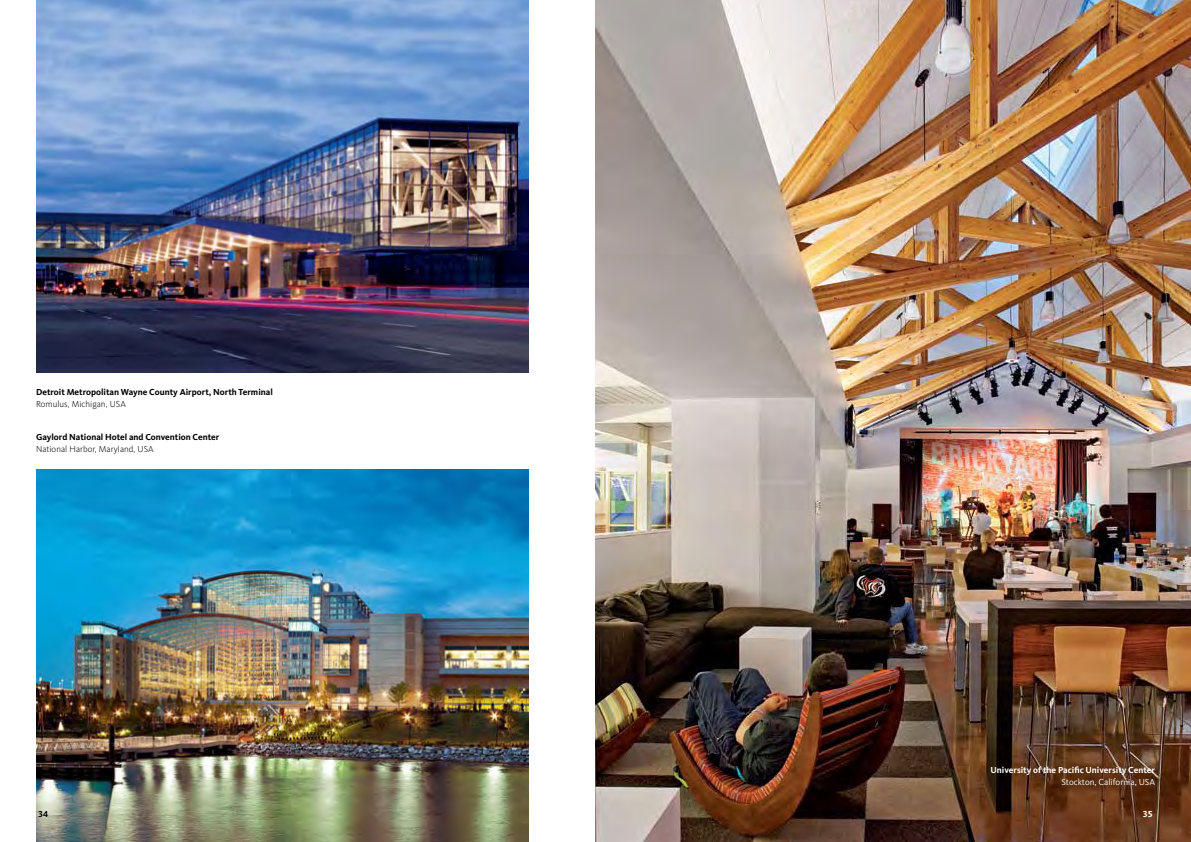
<style>
.page{position:relative;width:1191px;height:842px;background:#fff}
.page>*{position:absolute;margin:0;border:0;box-sizing:border-box;transform-origin:0 0}
.t1{font:700 9px "Kievit OT";color:#000}
.t2{font:300 9px "Kievit OT";letter-spacing:.005em;color:#000}
.t3{font:700 9px "Kievit OT";color:#fff}
.t4{font:9px "Kievit OT";color:#fff}
</style>
<div class="page">
<img style="left:36px;top:469px;width:492px;height:373px">
<img style="left:595px;top:0;width:596px;height:842px">
<img style="left:36px;top:0;width:492px;height:373px">
<p class="t1" style="left:36px;top:387px;width:238px">Detroit Metropolitan Wayne County Airport, North Terminal</p>
<p class="t2" style="left:36px;top:399px;width:92px">Romulus, Michigan, USA</p>
<p class="t1" style="left:36px;top:432px;width:185px">Gaylord National Hotel and Convention Center</p>
<p class="t2" style="left:36px;top:444px;width:119px">National Harbor, Maryland, USA</p>
<p class="t3" style="left:990px;top:765px;width:166px">University of the Pacific University Center</p>
<p class="t4" style="left:1061px;top:777px;width:95px">Stockton, California, USA</p>
<p class="t1" style="left:38px;top:809px;width:12px">34</p>
<p class="t3" style="left:1143px;top:809px;width:12px">35</p>
</div>
